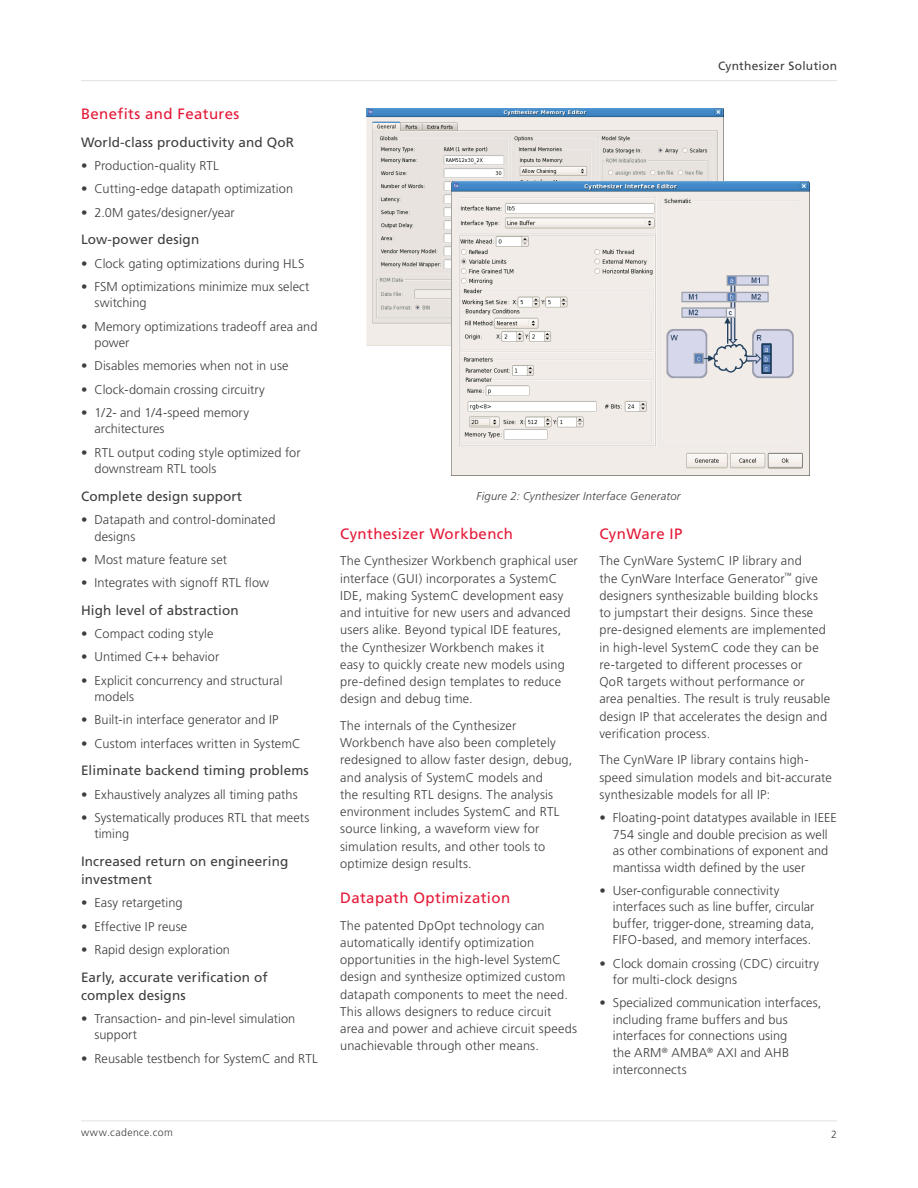
<style>
.page{position:relative;width:918px;height:1188px;background:#fff}
.page>*{position:absolute;margin:0;border:0;box-sizing:border-box;transform-origin:0 0}
.Body_Header_A{font:15px "Frutiger";letter-spacing:.025em;color:#e51836}
.Body_Header_B{font:13.5px/18px "Frutiger";letter-spacing:.01em;color:#3e3e3f}
.Body{font:300 12.75px/17.2px "Frutiger";letter-spacing:.01em;color:#3e3e3f}
.t1{font:12px "Frutiger";letter-spacing:.02em;color:#3e3e3f}
.t2{font:italic 300 11.25px "Frutiger";letter-spacing:.02em;color:#3e3e3f}
.Page_Number{font:300 10.5px "Frutiger";letter-spacing:.04em;color:#3e3e3f}
</style>
<div class="page">
<hr style="left:81px;top:1121px;width:756px;height:1px;background:#e1e2e4">
<hr style="left:81px;top:80px;width:756px;height:1px;background:#e1e2e4">
<img style="left:367px;top:108px;width:356px;height:238px">
<img style="left:451px;top:182px;width:359px;height:293px">
<p class="Body_Header_A" style="left:81px;top:105px;width:160px">Benefits and Features</p>
<p class="Body_Header_B" style="left:81px;top:133px;width:215px">World-class productivity and QoR</p>
<p class="Body" style="left:81px;top:157px;width:139px">• Production-quality RTL</p>
<p class="Body" style="left:81px;top:181px;width:214px">• Cutting-edge datapath optimization</p>
<p class="Body" style="left:81px;top:204px;width:155px">• 2.0M gates/designer/year</p>
<p class="Body_Header_B" style="left:81px;top:231px;width:120px">Low-power design</p>
<p class="Body" style="left:81px;top:255px;width:225px">• Clock gating optimizations during HLS</p>
<p class="Body" style="left:94px;top:278px;width:217px;line-height:16.5px;text-indent:-14px">• FSM optimizations minimize mux select switching</p>
<p class="Body" style="left:94px;top:318px;width:224px;line-height:16.5px;text-indent:-14px">• Memory optimizations tradeoff area and power</p>
<p class="Body" style="left:81px;top:358px;width:209px">• Disables memories when not in use</p>
<p class="Body" style="left:81px;top:381px;width:185px">• Clock-domain crossing circuitry</p>
<p class="Body" style="left:94px;top:404px;width:156px;line-height:16.5px;text-indent:-14px">• 1/2- and 1/4-speed memory architectures</p>
<p class="Body" style="left:94px;top:444px;width:208px;line-height:16.5px;text-indent:-14px">• RTL output coding style optimized for downstream RTL tools</p>
<p class="Body_Header_B" style="left:81px;top:487px;width:163px">Complete design support</p>
<p class="Body" style="left:94px;top:512px;width:182px;line-height:16.5px;text-indent:-14px">• Datapath and control-dominated designs</p>
<p class="Body" style="left:81px;top:551px;width:148px">• Most mature feature set</p>
<p class="Body" style="left:81px;top:574px;width:190px">• Integrates with signoff RTL flow</p>
<p class="Body_Header_B" style="left:81px;top:601px;width:159px">High level of abstraction</p>
<p class="Body" style="left:81px;top:625px;width:134px">• Compact coding style</p>
<p class="Body" style="left:81px;top:649px;width:140px">• Untimed C++ behavior</p>
<p class="Body" style="left:94px;top:672px;width:190px;line-height:16.5px;text-indent:-14px">• Explicit concurrency and structural models</p>
<p class="Body" style="left:81px;top:712px;width:199px">• Built-in interface generator and IP</p>
<p class="Body" style="left:81px;top:735px;width:221px">• Custom interfaces written in SystemC</p>
<p class="Body_Header_B" style="left:81px;top:762px;width:229px">Eliminate backend timing problems</p>
<p class="Body" style="left:81px;top:786px;width:218px">• Exhaustively analyzes all timing paths</p>
<p class="Body" style="left:94px;top:809px;width:216px;line-height:16.5px;text-indent:-14px">• Systematically produces RTL that meets timing</p>
<p class="Body_Header_B" style="left:81px;top:852px;width:209px">Increased return on engineering investment</p>
<p class="Body" style="left:81px;top:894px;width:103px">• Easy retargeting</p>
<p class="Body" style="left:81px;top:918px;width:108px">• Effective IP reuse</p>
<p class="Body" style="left:81px;top:941px;width:150px">• Rapid design exploration</p>
<p class="Body_Header_B" style="left:81px;top:968px;width:188px">Early, accurate verification of complex designs</p>
<p class="Body" style="left:94px;top:1010px;width:202px;line-height:16.5px;text-indent:-14px">• Transaction- and pin-level simulation support</p>
<p class="Body" style="left:81px;top:1050px;width:238px">• Reusable testbench for SystemC and RTL</p>
<p class="t1" style="left:718px;top:59px;width:120px">Cynthesizer Solution</p>
<p class="t2" style="left:477px;top:489px;width:205px">Figure 2: Cynthesizer Interface Generator</p>
<p class="Body_Header_A" style="left:340px;top:525px;width:174px">Cynthesizer Workbench</p>
<p class="Body" style="left:340px;top:553px;width:239px">The Cynthesizer Workbench graphical user interface (GUI) incorporates a SystemC IDE, making SystemC development easy and intuitive for new users and advanced users alike. Beyond typical IDE features, the Cynthesizer Workbench makes it<br>easy to quickly create new models using pre-defined design templates to reduce design and debug time.</p>
<p class="Body" style="left:340px;top:717px;width:234px">The internals of the Cynthesizer Workbench have also been completely redesigned to allow faster design, debug, and analysis of SystemC models and<br>the resulting RTL designs. The analysis environment includes SystemC and RTL source linking, a waveform view for simulation results, and other tools to optimize design results.</p>
<p class="Body_Header_A" style="left:340px;top:889px;width:172px">Datapath Optimization</p>
<p class="Body" style="left:340px;top:917px;width:238px">The patented DpOpt technology can automatically identify optimization opportunities in the high-level SystemC design and synthesize optimized custom datapath components to meet the need.<br>This allows designers to reduce circuit area and power and achieve circuit speeds unachievable through other means.</p>
<p class="Body_Header_A" style="left:599px;top:525px;width:85px">CynWare IP</p>
<p class="Body" style="left:599px;top:553px;width:232px">The CynWare SystemC IP library and<br>the CynWare Interface Generator<sup>™</sup> give designers synthesizable building blocks to jumpstart their designs. Since these pre-designed elements are implemented in high-level SystemC code they can be re-targeted to different processes or<br>QoR targets without performance or area penalties. The result is truly reusable design IP that accelerates the design and verification process.</p>
<p class="Body" style="left:599px;top:751px;width:234px">The CynWare IP library contains high&shy;speed simulation models and bit-accurate synthesizable models for all IP:</p>
<p class="Body" style="left:613px;top:810px;width:225px;line-height:16.5px;text-indent:-14px">• Floating-point datatypes available in IEEE 754 single and double precision as well as other combinations of exponent and mantissa width defined by the user</p>
<p class="Body" style="left:613px;top:882px;width:203px;line-height:16.5px;text-indent:-14px">• User-configurable connectivity interfaces such as line buffer, circular buffer, trigger-done, streaming data, FIFO-based, and memory interfaces.</p>
<p class="Body" style="left:613px;top:955px;width:208px;line-height:16.5px;text-indent:-14px">• Clock domain crossing (CDC) circuitry for multi-clock designs</p>
<p class="Body" style="left:613px;top:995px;width:210px;line-height:16.6px;text-indent:-14px">• Specialized communication interfaces, including frame buffers and bus interfaces for connections using<br>the ARM<sup>®</sup> AMBA<sup>®</sup> AXI and AHB interconnects</p>
<p class="Page_Number" style="left:81px;top:1127px;width:93px">www.cadence.com</p>
<p class="Page_Number" style="left:831px;top:1128px;width:7px">2</p>
</div>
